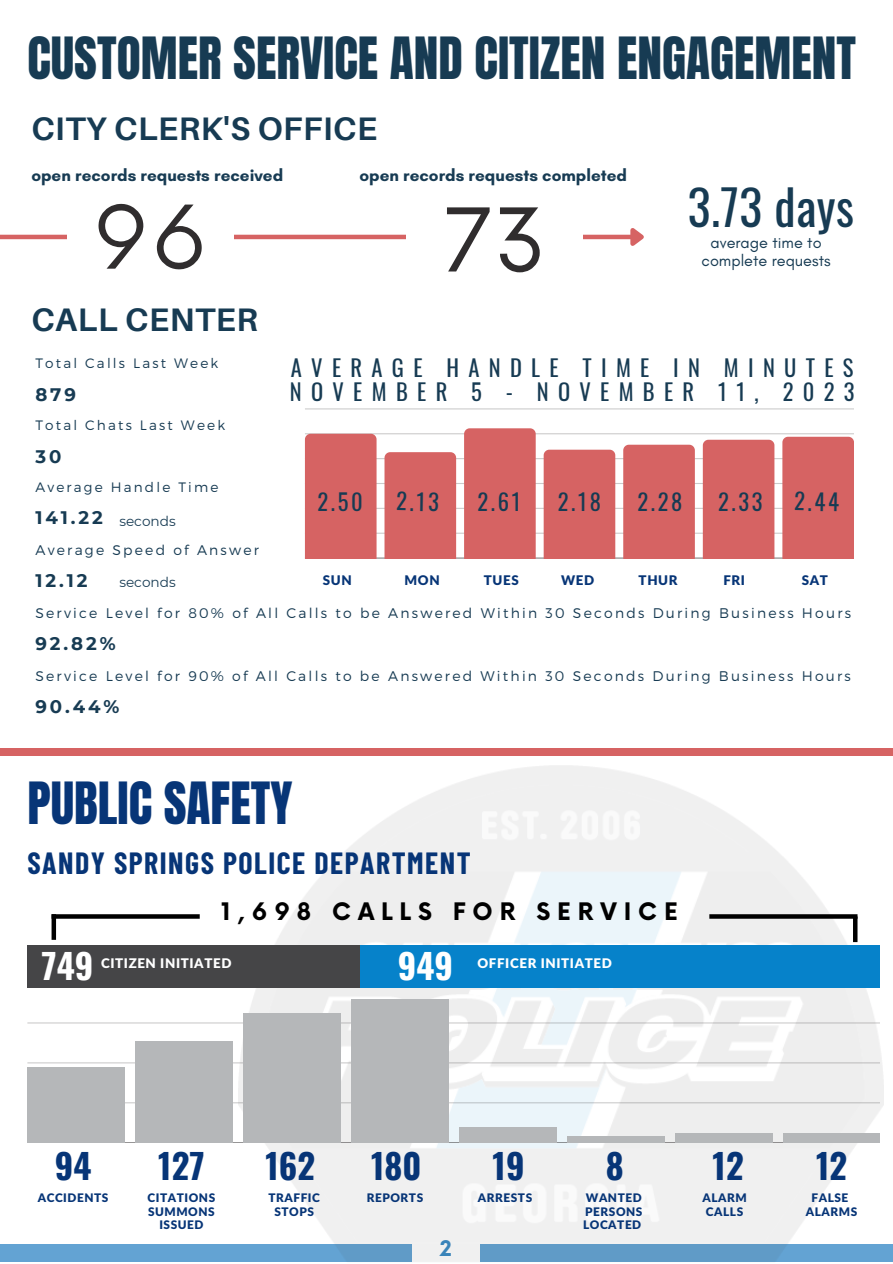
<style>
.page{position:relative;width:893px;height:1264px;background:#fff}
.page>*{position:absolute;margin:0;border:0;box-sizing:border-box;transform-origin:0 0}
.t1{font:85.5px "Now";color:#302d2e}
.t2{font:49.5px "Anton";color:#173b53}
.t3{font:49.5px "Anton";color:#073577}
.t4{font:47.85px "Oswald";letter-spacing:.01em;color:#173b53}
.t5{font:700 34.5px "Oswald";color:#073577}
.t6{font:700 34.5px "Oswald";color:#fff}
.t7{font:700 32.55px "Aileron";letter-spacing:.015em;color:#173b53}
.t8{font:700 30px "Barlow Condensed";letter-spacing:.05em;color:#073577}
.t9{font:700 23.55px "Now";letter-spacing:.295em;color:#000}
.t10{font:22.5px "Oswald";letter-spacing:.415em;color:#173b53}
.t11{font:700 21px "Now";color:#3a8ac4}
.t12{font:700 18.15px "Montserrat";letter-spacing:.16em;color:#173b53}
.t13{font:700 17.1px "Glacial Indifference";color:#173b53}
.t14{font:16.2px "Glacial Indifference";color:#173b53}
.t15{font:300 13.95px "Montserrat";letter-spacing:.16em;color:#173b53}
.t16{font:300 13.65px "Montserrat";letter-spacing:.16em;color:#173b53}
.t17{font:13.65px "Montserrat";color:#173b53}
.t18{font:900 13.35px "Lato Latin";letter-spacing:.045em;color:#fff}
.t19{font:900 13.35px "Lato Latin";letter-spacing:.045em;color:#073577}
.t20{font:900 11.85px/13.8px "Lato Latin";letter-spacing:.045em;color:#073577;text-align:justify}
</style>
<div class="page">
<hr style="left:0;top:235px;width:631px;height:4px;background:#d66363">
<svg style="left:626px;top:228px;width:18px;height:18px"></svg>
<hr style="left:305px;top:532px;width:548px;height:2px;background:#302d2e">
<hr style="left:305px;top:508px;width:548px;height:1px;background:#302d2e">
<hr style="left:305px;top:483px;width:548px;height:1px;background:#302d2e">
<hr style="left:305px;top:458px;width:548px;height:1px;background:#302d2e">
<hr style="left:305px;top:433px;width:548px;height:1px;background:#302d2e">
<hr style="left:305px;top:409px;width:548px;height:1px;background:#302d2e">
<hr style="left:305px;top:557px;width:548px;height:1px;background:#302d2e">
<div style="left:305px;top:434px;width:71px;height:124px;background:#d66363"></div>
<div style="left:384px;top:452px;width:72px;height:106px;background:#d66363"></div>
<div style="left:464px;top:428px;width:71px;height:130px;background:#d66363"></div>
<div style="left:543px;top:449px;width:72px;height:109px;background:#d66363"></div>
<div style="left:623px;top:445px;width:71px;height:113px;background:#d66363"></div>
<div style="left:702px;top:440px;width:72px;height:118px;background:#d66363"></div>
<div style="left:782px;top:437px;width:71px;height:121px;background:#d66363"></div>
<div style="left:67px;top:165px;width:166px;height:156px;background:#fff"></div>
<div style="left:406px;top:168px;width:176px;height:156px;background:#fff"></div>
<div style="left:0;top:748px;width:892px;height:7px;background:#d66363"></div>
<div style="left:0;top:1244px;width:892px;height:18px;background:#63a3d3"></div>
<img style="left:239px;top:765px;width:644px;height:497px">
<hr style="left:27px;top:1102px;width:852px;height:1px;background:#302d2e">
<hr style="left:27px;top:1062px;width:852px;height:1px;background:#302d2e">
<hr style="left:27px;top:1022px;width:852px;height:1px;background:#302d2e">
<hr style="left:27px;top:1142px;width:852px;height:1px;background:#302d2e">
<div style="left:27px;top:1067px;width:97px;height:75px;background:#b5b7b9"></div>
<div style="left:135px;top:1041px;width:97px;height:101px;background:#b5b7b9"></div>
<div style="left:243px;top:1013px;width:97px;height:129px;background:#b5b7b9"></div>
<div style="left:351px;top:999px;width:97px;height:143px;background:#b5b7b9"></div>
<div style="left:459px;top:1127px;width:97px;height:15px;background:#b5b7b9"></div>
<div style="left:567px;top:1136px;width:97px;height:6px;background:#b5b7b9"></div>
<div style="left:675px;top:1133px;width:97px;height:9px;background:#b5b7b9"></div>
<div style="left:783px;top:1133px;width:96px;height:9px;background:#b5b7b9"></div>
<div style="left:27px;top:944px;width:853px;height:43px;background:#0682ca"></div>
<div style="left:27px;top:944px;width:333px;height:43px;background:#454547"></div>
<div style="left:852px;top:916px;width:5px;height:26px;background:#000"></div>
<hr style="left:52px;top:914px;width:4px;height:25px;background:#000">
<svg style="left:52px;top:914px;width:148px;height:4px"></svg>
<svg style="left:709px;top:914px;width:148px;height:4px"></svg>
<p class="t2" style="left:27px;top:23px;width:830px">CUSTOMER SERVICE AND CITIZEN ENGAGEMENT</p>
<p class="t7" style="left:31px;top:108px;width:347px">CITY CLERK'S OFFICE</p>
<p class="t13" style="left:31px;top:165px;width:253px">open records requests received</p>
<p class="t13" style="left:359px;top:165px;width:269px">open records requests completed</p>
<p class="t1" style="left:93px;top:190px;width:116px">96</p>
<p class="t1" style="left:442px;top:193px;width:105px">73</p>
<p class="t7" style="left:31px;top:299px;width:228px">CALL CENTER</p>
<p class="t4" style="left:687px;top:170px;width:168px">3.73 days</p>
<p class="t14" style="left:710px;top:233px;width:113px">average time to</p>
<p class="t14" style="left:701px;top:251px;width:130px">complete requests</p>
<p class="t16" style="left:35px;top:354px;width:184px">Total Calls Last Week</p>
<p class="t12" style="left:35px;top:383px;width:42px">879</p>
<p class="t16" style="left:35px;top:416px;width:191px">Total Chats Last Week</p>
<p class="t12" style="left:35px;top:445px;width:27px">30</p>
<p class="t16" style="left:35px;top:478px;width:184px">Average Handle Time</p>
<p class="t12" style="left:35px;top:507px;width:69px">141.22</p>
<p class="t15" style="left:35px;top:540px;width:225px">Average Speed of Answer</p>
<p class="t12" style="left:35px;top:569px;width:53px">12.12</p>
<p class="t15" style="left:35px;top:603px;width:817px">Service Level for 80% of All Calls to be Answered Within 30 Seconds During Business Hours</p>
<p class="t12" style="left:35px;top:632px;width:82px">92.82%</p>
<p class="t15" style="left:35px;top:666px;width:816px">Service Level for 90% of All Calls to be Answered Within 30 Seconds During Business Hours</p>
<p class="t12" style="left:35px;top:695px;width:85px">90.44%</p>
<p class="t10" style="left:291px;top:350px;width:564px">AVERAGE HANDLE TIME IN MINUTES</p>
<p class="t10" style="left:290px;top:374px;width:566px">NOVEMBER 5 - NOVEMBER 11, 2023</p>
<p class="t10" style="left:317px;top:484px;width:47px">2.50</p>
<p class="t10" style="left:396px;top:483px;width:44px;rotate:1deg">2.13</p>
<p class="t10" style="left:477px;top:484px;width:45px">2.61</p>
<p class="t10" style="left:557px;top:484px;width:45px">2.18</p>
<p class="t10" style="left:637px;top:484px;width:47px">2.28</p>
<p class="t10" style="left:718px;top:484px;width:46px">2.33</p>
<p class="t10" style="left:794px;top:483px;width:46px;rotate:1deg">2.44</p>
<p class="t17" style="left:119px;top:512px;width:58px">seconds</p>
<p class="t19" style="left:323px;top:573px;width:30px">SUN</p>
<p class="t19" style="left:404px;top:573px;width:37px">MON</p>
<p class="t19" style="left:484px;top:573px;width:36px">TUES</p>
<p class="t19" style="left:561px;top:573px;width:35px">WED</p>
<p class="t19" style="left:638px;top:573px;width:40px">THUR</p>
<p class="t19" style="left:723px;top:573px;width:23px">FRI</p>
<p class="t19" style="left:801px;top:573px;width:28px">SAT</p>
<p class="t17" style="left:119px;top:573px;width:58px">seconds</p>
<p class="t3" style="left:27px;top:767px;width:266px">PUBLIC SAFETY</p>
<p class="t8" style="left:27px;top:843px;width:445px">SANDY SPRINGS POLICE DEPARTMENT</p>
<p class="t9" style="left:221px;top:898px;width:458px">1,698 CALLS FOR SERVICE</p>
<p class="t6" style="left:42px;top:939px;width:53px">749</p>
<p class="t18" style="left:101px;top:957px;width:132px">CITIZEN INITIATED</p>
<p class="t6" style="left:398px;top:939px;width:57px">949</p>
<p class="t18" style="left:477px;top:957px;width:136px">OFFICER INITIATED</p>
<p class="t5" style="left:55px;top:1138px;width:38px">94</p>
<p class="t5" style="left:158px;top:1138px;width:48px">127</p>
<p class="t5" style="left:265px;top:1138px;width:51px">162</p>
<p class="t5" style="left:371px;top:1138px;width:52px">180</p>
<p class="t5" style="left:492px;top:1138px;width:33px">19</p>
<p class="t5" style="left:605px;top:1138px;width:19px">8</p>
<p class="t5" style="left:712px;top:1138px;width:33px">12</p>
<p class="t5" style="left:816px;top:1138px;width:33px">12</p>
<p class="t20" style="left:38px;top:1191px;width:72px">ACCIDENTS</p>
<p class="t20" style="left:811px;top:1191px;width:38px">FALSE</p>
<p class="t20" style="left:805px;top:1205px;width:53px">ALARMS</p>
<p class="t20" style="left:147px;top:1191px;width:69px">CITATIONS</p>
<p class="t20" style="left:148px;top:1205px;width:68px">SUMMONS</p>
<p class="t20" style="left:159px;top:1218px;width:46px">ISSUED</p>
<p class="t20" style="left:268px;top:1191px;width:53px">TRAFFIC</p>
<p class="t20" style="left:367px;top:1191px;width:58px">REPORTS</p>
<p class="t20" style="left:274px;top:1205px;width:41px">STOPS</p>
<p class="t20" style="left:478px;top:1191px;width:56px">ARRESTS</p>
<p class="t20" style="left:583px;top:1191px;width:61px">WANTED PERSONS LOCATED</p>
<p class="t20" style="left:702px;top:1191px;width:46px">ALARM</p>
<p class="t20" style="left:706px;top:1205px;width:39px">CALLS</p>
<p class="t11" style="left:439px;top:1236px;width:13px">2</p>
</div>
